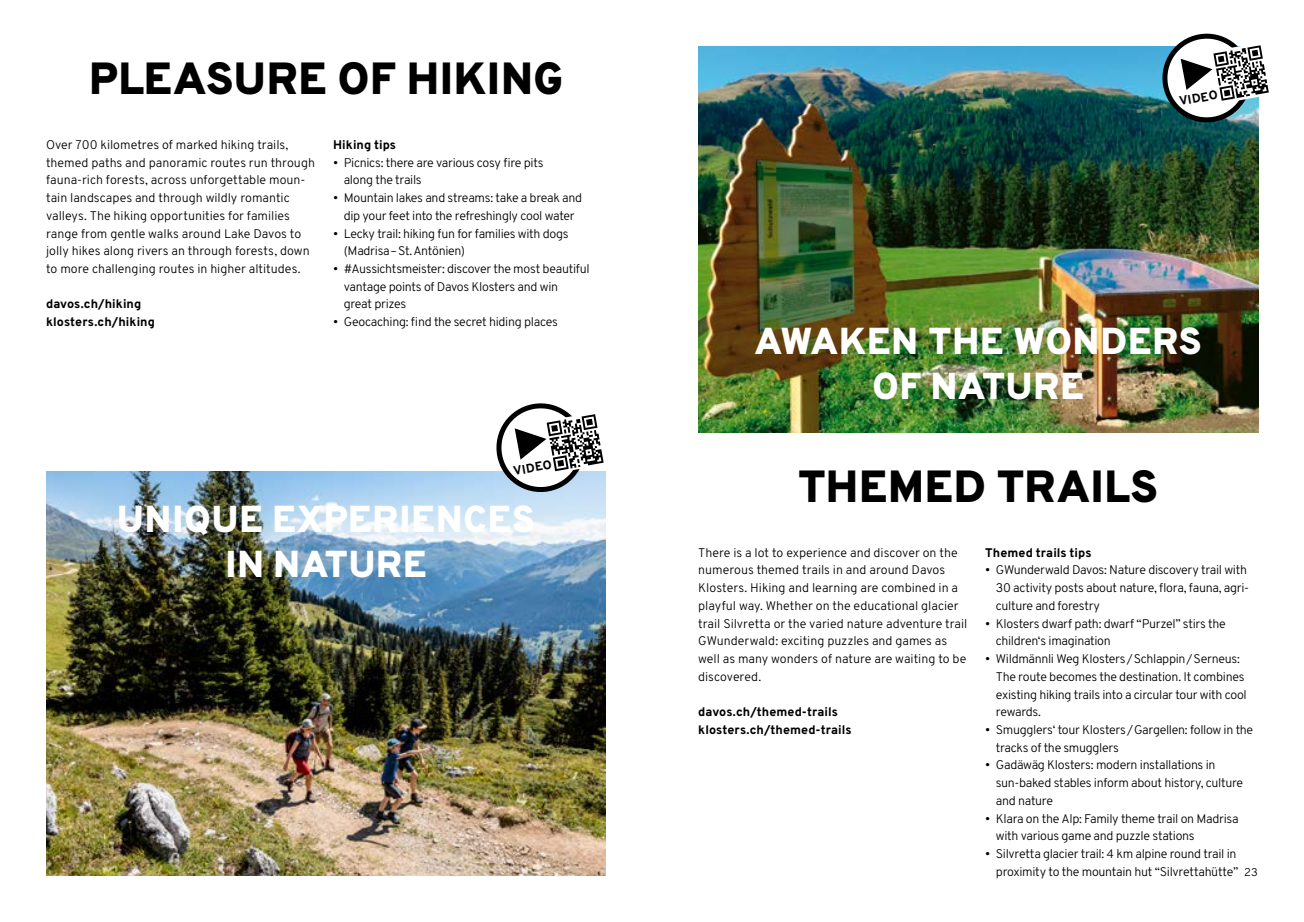
<style>
.page{position:relative;width:1304px;height:922px;background:#fff}
.page>*{position:absolute;margin:0;border:0;box-sizing:border-box;transform-origin:0 0}
.t1{font:800 45px "Overpass";color:#000}
.t2{font:800 37.5px/45px "Overpass";letter-spacing:.01em;color:#fff;text-align:center}
.t3{font:300 12.5px/17.8px "Overpass";letter-spacing:-.02em;color:#000}
.t4{font:300 12.5px/17.8px "Overpass";color:#000}
.t5{font:800 12.5px/17.8px "Overpass";letter-spacing:.005em;color:#000}
.t6{font:300 11.25px "Overpass";color:#000}
</style>
<div class="page">
<img style="left:698px;top:46px;width:560px;height:386px">
<svg style="left:1162px;top:33px;width:107px;height:92px"></svg>
<img style="left:46px;top:471px;width:560px;height:404px">
<svg style="left:496px;top:403px;width:110px;height:91px"></svg>
<h1 class="t1" style="left:89px;top:50px;width:475px">PLEASURE OF HIKING</h1>
<p class="t4" style="left:46px;top:136px;width:270px">Over 700 kilometres of marked hiking trails, themed paths and panoramic routes run through fauna-rich forests, across unforgettable moun&shy;tain landscapes and through wildly romantic valleys. The hiking opportunities for families range from gentle walks around Lake Davos to jolly hikes along rivers an through forests, down to more challenging routes in higher altitudes.</p>
<p class="t5" style="left:46px;top:295px;width:110px">davos.ch/hiking klosters.ch/hiking</p>
<p class="t5" style="left:333px;top:136px;width:65px">Hiking tips</p>
<p class="t3" style="left:344px;top:153px;width:201px;text-indent:-11px">• Picnics: there are various cosy fire pits along the trails</p>
<p class="t3" style="left:333px;top:189px;width:251px;text-align:center">• Mountain lakes and streams: take a break and dip your feet into the refreshingly cool water</p>
<p class="t3" style="left:344px;top:224px;width:226px;text-indent:-11px">• Lecky trail: hiking fun for families with dogs (Madrisa–St.Antönien)</p>
<p class="t3" style="left:344px;top:260px;width:247px;text-indent:-11px">• #Aussichtsmeister: discover the most beautiful vantage points of Davos Klosters and win<br>great prizes</p>
<p class="t3" style="left:333px;top:313px;width:226px">• Geocaching: find the secret hiding places</p>
<p class="t5" style="left:512px;top:462px;width:40px;rotate:-10deg">VIDEO</p>
<h2 class="t2" style="left:117px;top:496px;width:420px">UNIQUE EXPERIENCES<br>IN NATURE</h2>
<p class="t5" style="left:1178px;top:92px;width:40px;rotate:-10deg">VIDEO</p>
<h2 class="t2" style="left:754px;top:319px;width:449px">AWAKEN THE WONDERS<br>OF NATURE</h2>
<h1 class="t1" style="left:798px;top:458px;width:362px">THEMED TRAILS</h1>
<p class="t4" style="left:698px;top:543px;width:271px">There is a lot to experience and discover on the numerous themed trails in and around Davos Klosters. Hiking and learning are combined in a playful way. Whether on the educational glacier trail Silvretta or the varied nature adventure trail GWunderwald: exciting puzzles and games as well as many wonders of nature are waiting to be discovered.</p>
<p class="t5" style="left:698px;top:703px;width:155px">davos.ch/themed-trails klosters.ch/themed-trails</p>
<p class="t5" style="left:985px;top:543px;width:108px">Themed trails tips</p>
<p class="t3" style="left:996px;top:561px;width:255px;text-indent:-11px">• GWunderwald Davos: Nature discovery trail with<br>30 activity posts about nature, flora, fauna, agri&shy;culture and forestry</p>
<p class="t3" style="left:996px;top:614px;width:231px;text-indent:-11px">• Klosters dwarf path: dwarf “Purzel” stirs the children‘s imagination</p>
<p class="t3" style="left:996px;top:649px;width:252px;text-indent:-11px">• Wildmännli Weg Klosters/Schlappin/Serneus:<br>The route becomes the destination. It combines existing hiking trails into a circular tour with cool rewards.</p>
<p class="t3" style="left:996px;top:720px;width:259px;text-indent:-11px">• Smugglers‘ tour Klosters/Gargellen: follow in the tracks of the smugglers</p>
<p class="t3" style="left:996px;top:756px;width:249px;text-indent:-11px">• Gadäwäg Klosters: modern installations in sun-baked stables inform about history, culture and nature</p>
<p class="t3" style="left:996px;top:809px;width:244px;text-indent:-11px">• Klara on the Alp: Family theme trail on Madrisa with various game and puzzle stations</p>
<p class="t3" style="left:985px;top:844px;width:255px;text-align:right">• Silvretta glacier trail: 4 km alpine round trail in proximity to the mountain hut “Silvrettahütte”</p>
<p class="t6" style="left:1244px;top:864px;width:15px">23</p>
</div>
